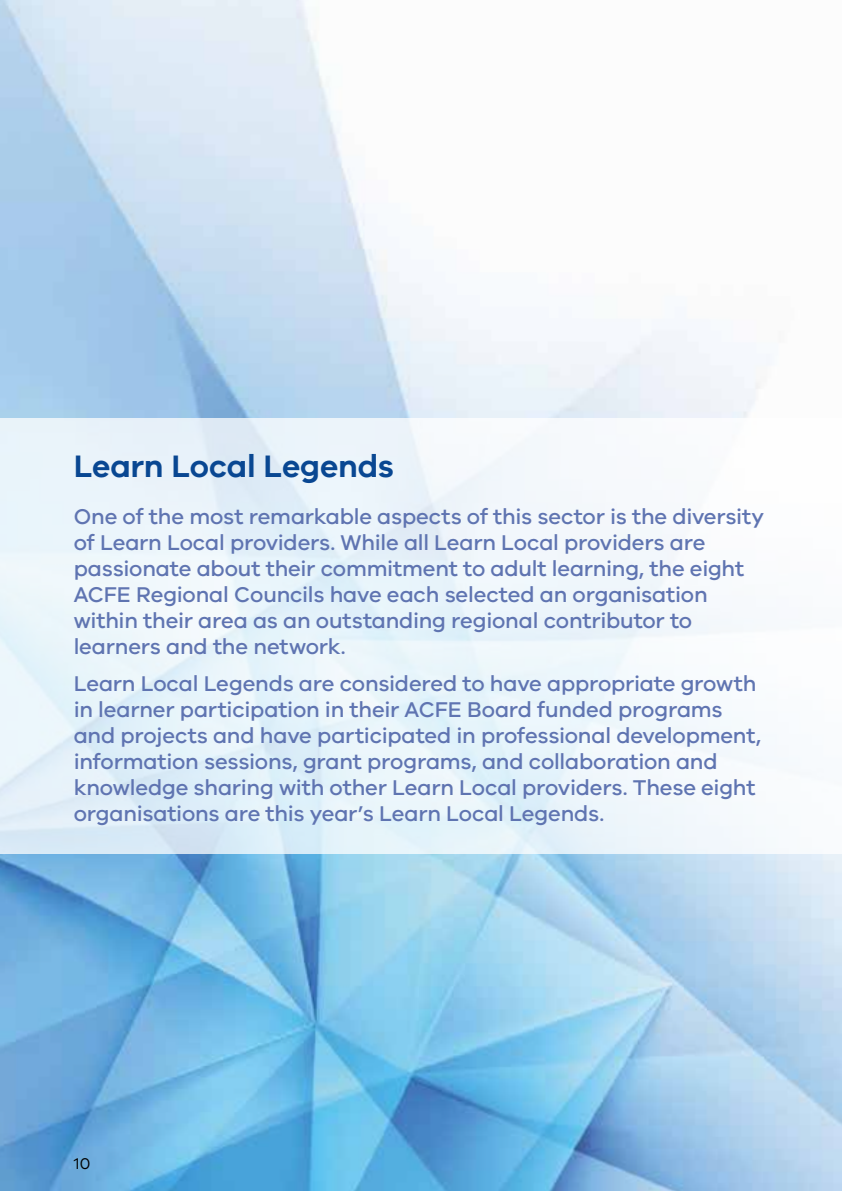
<style>
.page{position:relative;width:842px;height:1191px;background:#fff}
.page>*{position:absolute;margin:0;border:0;box-sizing:border-box;transform-origin:0 0}
.t1{font:600 32px "VIC";letter-spacing:-.01em;color:#094792}
.t2{font:500 22px/26px "VIC";letter-spacing:-.01em;color:#5f74b1}
.t3{font:16px "VIC";color:#000}
</style>
<div class="page">
<img style="left:0;top:0;width:842px;height:1191px">
<svg style="left:0;top:418px;width:842px;height:435px;fill:#eaf5fb"></svg>
<div style="left:273px;top:445px;width:569px;height:301px;background:linear-gradient(to right,#e3f1fa,#fcfcfd)"></div>
<h1 class="t1" style="left:74px;top:447px;width:322px">Learn Local Legends</h1>
<p class="t2" style="left:74px;top:503px;width:692px">One of the most remarkable aspects of this sector is the diversity of Learn Local providers. While all Learn Local providers are passionate about their commitment to adult learning, the eight ACFE Regional Councils have each selected an organisation within their area as an outstanding regional contributor to learners and the network.</p>
<p class="t2" style="left:74px;top:670px;width:689px">Learn Local Legends are considered to have appropriate growth in learner participation in their ACFE Board funded programs and projects and have participated in professional development, information sessions, grant programs, and collaboration and knowledge sharing with other Learn Local providers. These eight organisations are this year’s Learn Local Legends.</p>
<p class="t3" style="left:74px;top:1153px;width:18px">10</p>
</div>
